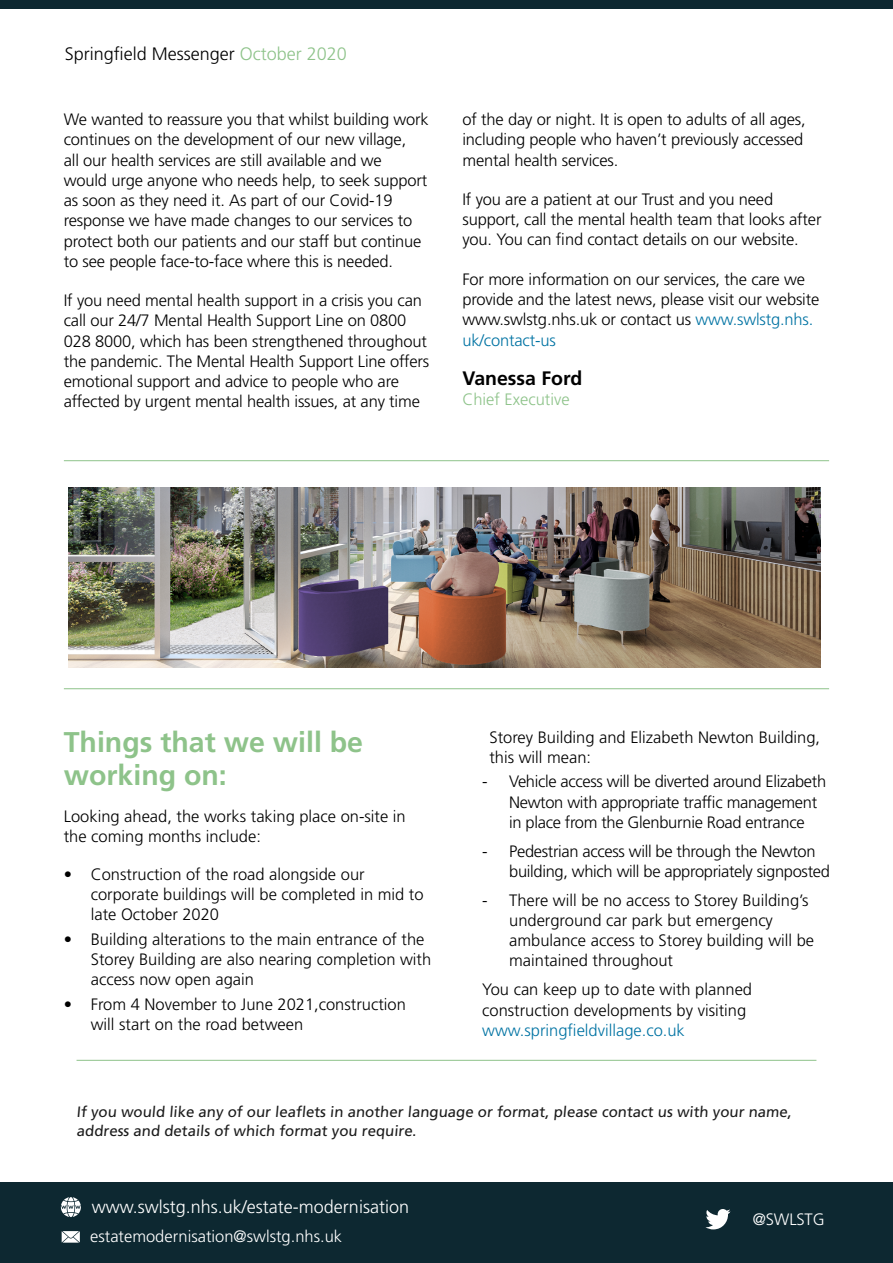
<style>
.page{position:relative;width:893px;height:1263px;background:#fff}
.page>*{position:absolute;margin:0;border:0;box-sizing:border-box;transform-origin:0 0}
.t1{font:700 28.5px/33px "Frutiger LT Std";color:#8ec38a}
.t2{font:700 19.5px "Frutiger LT Std";color:#000}
.t3{font:300 18px "Frutiger LT Std";color:#fff}
.t4{font:300 18px "Frutiger LT Std";color:#000}
.t5{font:300 16.5px/20.2px "Frutiger LT Std";letter-spacing:-.01em;color:#000}
.t6{font:300 16.5px "Frutiger LT Std";color:#fff}
.t7{font:300 16.5px "Frutiger LT Std";color:#0073a3}
.t8{font:300 16.5px "Frutiger LT Std";color:#8ec38a}
.t9{font:15px/19.5px "Frutiger LT Std";color:#1c1c1c}
.s1{color:#8ec38a}
.s2{color:#0073a3}
</style>
<div class="page">
<div style="left:0;top:1182px;width:893px;height:81px;background:#0d2831"></div>
<svg style="left:62px;top:1231px;width:18px;height:11px"></svg>
<svg style="left:61px;top:1197px;width:20px;height:20px"></svg>
<svg style="left:705px;top:1209px;width:26px;height:20px"></svg>
<div style="left:0;top:0;width:893px;height:9px;background:#0d2831"></div>
<hr style="left:77px;top:1060px;width:739px;height:1px;background:#8ec38a">
<hr style="left:64px;top:460px;width:765px;height:1px;background:#8ec38a">
<hr style="left:64px;top:688px;width:765px;height:1px;background:#8ec38a">
<img style="left:69px;top:488px;width:752px;height:179px">
<p class="t4" style="left:65px;top:44px;width:284px">Springfield Messenger <span class="s1">October 2020</span></p>
<p class="t5" style="left:64px;top:109px;width:366px">We wanted to reassure you that whilst building work continues on the development of our new village,<br>all our health services are still available and we would urge anyone who needs help, to seek support as soon as they need it. As part of our Covid-19 response we have made changes to our services to protect both our patients and our staff but continue to see people face-to-face where this is needed.</p>
<p class="t5" style="left:64px;top:291px;width:367px">If you need mental health support in a crisis you can call our 24/7 Mental Health Support Line on 0800<br>028 8000, which has been strengthened throughout the pandemic. The Mental Health Support Line offers emotional support and advice to people who are affected by urgent mental health issues, at any time</p>
<p class="t5" style="left:462px;top:109px;width:345px">of the day or night. It is open to adults of all ages, including people who haven’t previously accessed mental health services.</p>
<p class="t5" style="left:462px;top:189px;width:361px">If you are a patient at our Trust and you need support, call the mental health team that looks after you. You can find contact details on our website.</p>
<p class="t5" style="left:462px;top:269px;width:358px">For more information on our services, the care we provide and the latest news, please visit our website www.swlstg.nhs.uk or contact us <span class="s2">www.swlstg.nhs. uk/contact-us</span></p>
<p class="t2" style="left:462px;top:367px;width:121px">Vanessa Ford</p>
<p class="t8" style="left:462px;top:390px;width:109px">Chief Executive</p>
<h1 class="t1" style="left:64px;top:725px;width:301px">Things that we will be working on:</h1>
<p class="t5" style="left:64px;top:806px;width:343px">Looking ahead, the works taking place on-site in the coming months include:</p>
<p class="t5" style="left:91px;top:864px;width:334px;text-indent:-27px">• Construction of the road alongside our corporate buildings will be completed in mid to late October 2020</p>
<p class="t5" style="left:91px;top:929px;width:342px;text-indent:-27px">• Building alterations to the main entrance of the<br>Storey Building are also nearing completion with access now open again</p>
<p class="t5" style="left:91px;top:994px;width:317px;text-indent:-27px">• From 4 November to June 2021,construction will start on the road between</p>
<p class="t5" style="left:489px;top:727px;width:332px">Storey Building and Elizabeth Newton Building, this will mean:</p>
<p class="t5" style="left:509px;top:772px;width:318px;text-indent:-27px">- Vehicle access will be diverted around Elizabeth<br>Newton with appropriate traffic management in place from the Glenburnie Road entrance</p>
<p class="t5" style="left:509px;top:841px;width:322px;text-indent:-27px">- Pedestrian access will be through the Newton building, which will be appropriately signposted</p>
<p class="t5" style="left:509px;top:890px;width:306px;text-indent:-27px">- There will be no access to Storey Building’s underground car park but emergency ambulance access to Storey building will be maintained throughout</p>
<p class="t5" style="left:482px;top:980px;width:271px">You can keep up to date with planned construction developments by visiting</p>
<p class="t7" style="left:482px;top:1021px;width:204px">www.springfieldvillage.co.uk</p>
<p class="t9" style="left:77px;top:1102px;width:718px">If you would like any of our leaflets in another language or format, please contact us with your name, address and details of which format you require.</p>
<p class="t3" style="left:92px;top:1196px;width:319px">www.swlstg.nhs.uk/estate-modernisation</p>
<p class="t6" style="left:90px;top:1227px;width:253px">estatemodernisation@swlstg.nhs.uk</p>
<p class="t6" style="left:753px;top:1210px;width:73px">@SWLSTG</p>
</div>
